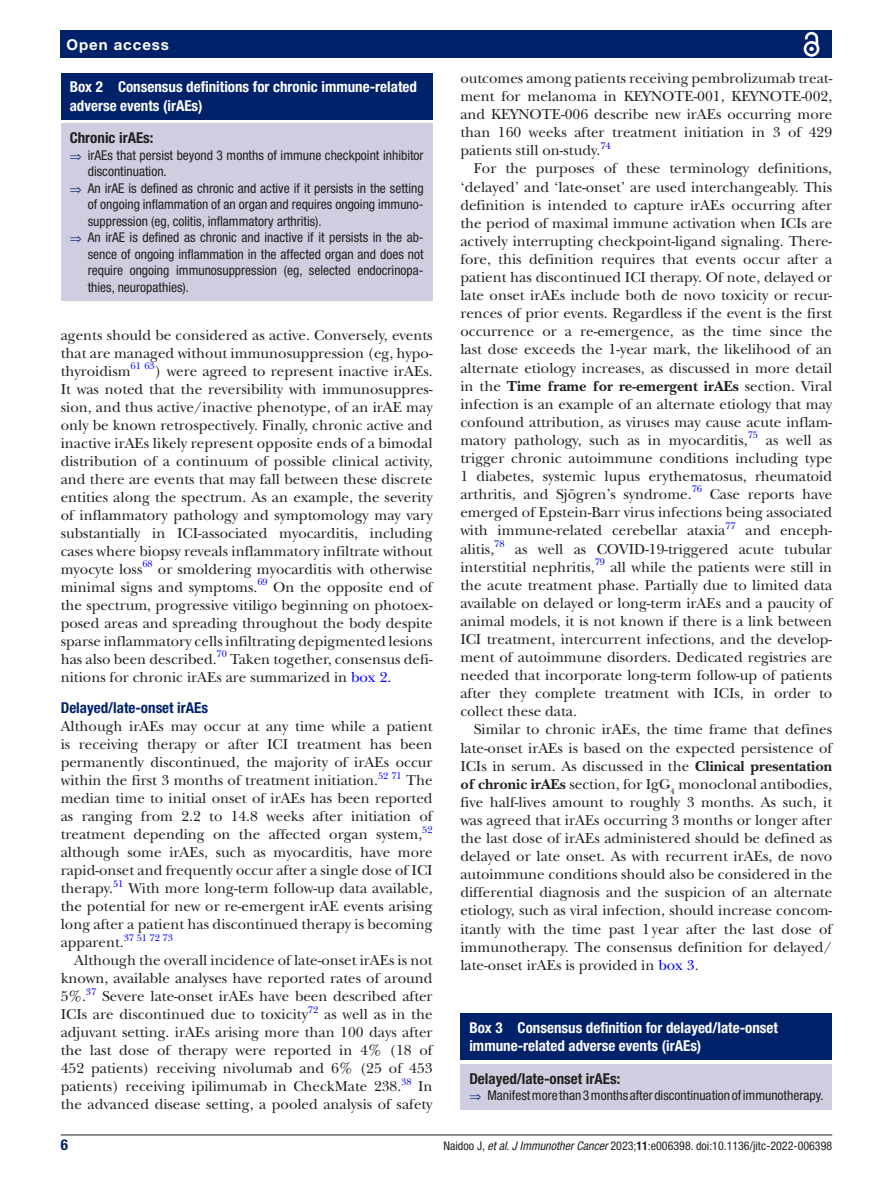
<style>
.page{position:relative;width:893px;height:1191px;background:#fff}
.page>*{position:absolute;margin:0;border:0;box-sizing:border-box;transform-origin:0 0}
.t1{font:15px/18.1px "New Baskerville";color:#231f20;text-align:justify}
.t2{font:700 condensed 15px/18px "Helvetica Neue LT Std";color:#fff}
.t3{font:700 condensed 15px "Helvetica Neue LT Std";color:#231f20}
.t4{font:700 condensed 15px "Helvetica Neue LT Std";color:#00226b}
.t5{font:700 15px "Helvetica Neue LT Std";letter-spacing:.065em;color:#fff}
.t6{font:condensed 13.5px "Helvetica Neue LT Std";color:#231f20}
.t7{font:condensed 12px "Helvetica Neue LT Std";color:#231f20}
.t8{font:9.9px "New Baskerville";color:#00f}
.s1{color:#00226b}
.s2{color:#00f}
.s3{font-weight:700}
.s4{font-style:italic}
</style>
<div class="page">
<hr style="left:61px;top:1134px;width:771px;height:1px;background:#231f20">
<div style="left:61px;top:31px;width:771px;height:27px;background:#00226b"></div>
<svg style="left:803px;top:31px;width:17px;height:26px"></svg>
<div style="left:61px;top:73px;width:372px;height:46px;background:#00226b"></div>
<div style="left:61px;top:124px;width:372px;height:177px;background:#d0cde0"></div>
<div style="left:460px;top:1013px;width:372px;height:47px;background:#00226b"></div>
<div style="left:460px;top:1064px;width:372px;height:45px;background:#d0cde0"></div>
<p class="t5" style="left:66px;top:35px;width:104px">Open access</p>
<p class="t2" style="left:70px;top:78px;width:349px">Box 2 Consensus definitions for chronic immune-related adverse events (irAEs)</p>
<p class="t3" style="left:70px;top:129px;width:85px">Chronic irAEs:</p>
<p class="t6" style="left:70px;top:147px;width:355px"><span class="s1">⇒</span> irAEs that persist beyond 3 months of immune checkpoint inhibitor</p>
<p class="t6" style="left:88px;top:164px;width:81px">discontinuation.</p>
<p class="t6" style="left:70px;top:180px;width:355px"><span class="s1">⇒</span> An irAE is defined as chronic and active if it persists in the setting</p>
<p class="t6" style="left:88px;top:197px;width:337px">of ongoing inflammation of an organ and requires ongoing immuno-</p>
<p class="t6" style="left:88px;top:213px;width:235px">suppression (eg, colitis, inflammatory arthritis).</p>
<p class="t6" style="left:70px;top:230px;width:355px"><span class="s1">⇒</span> An irAE is defined as chronic and inactive if it persists in the ab-</p>
<p class="t6" style="left:88px;top:246px;width:337px">sence of ongoing inflammation in the affected organ and does not</p>
<p class="t6" style="left:88px;top:263px;width:337px">require ongoing immunosuppression (eg, selected endocrinopa-</p>
<p class="t6" style="left:88px;top:279px;width:103px">thies, neuropathies).</p>
<p class="t1" style="left:61px;top:326px;width:373px">agents should be considered as active. Conversely, events that are managed without immunosuppression (eg, hypo&shy;thyroidism</p>
<p class="t8" style="left:131px;top:360px;width:26px">61 63</p>
<p class="t1" style="left:61px;top:362px;width:373px;text-indent:94px">) were agreed to represent inactive irAEs.<br>It was noted that the reversibility with immunosuppres&shy;sion, and thus active/inactive phenotype, of an irAE may only be known retrospectively. Finally, chronic active and inactive irAEs likely represent opposite ends of a bimodal distribution of a continuum of possible clinical activity, and there are events that may fall between these discrete entities along the spectrum. As an example, the severity of inflammatory pathology and symptomology may vary substantially in ICI-associated myocarditis, including cases where biopsy reveals inflammatory infiltrate without myocyte loss</p>
<p class="t8" style="left:142px;top:558px;width:12px">68</p>
<p class="t1" style="left:61px;top:560px;width:373px;text-indent:97px">or smoldering myocarditis with otherwise minimal signs and symptoms.</p>
<p class="t8" style="left:257px;top:576px;width:12px">69</p>
<p class="t1" style="left:61px;top:578px;width:373px;text-indent:213px">On the opposite end of the spectrum, progressive vitiligo beginning on photoex&shy;posed areas and spreading throughout the body despite sparse inflammatory cells infiltrating depigmented lesions has also been described.</p>
<p class="t8" style="left:217px;top:648px;width:12px">70</p>
<p class="t1" style="left:61px;top:650px;width:373px;text-indent:169px">Taken together, consensus defi&shy;nitions for chronic irAEs are summarized in <span class="s2">box 2</span>.</p>
<p class="t4" style="left:61px;top:699px;width:149px">Delayed/late-onset irAEs</p>
<p class="t1" style="left:61px;top:717px;width:373px">Although irAEs may occur at any time while a patient is receiving therapy or after ICI treatment has been permanently discontinued, the majority of irAEs occur within the first 3 months of treatment initiation.</p>
<p class="t8" style="left:378px;top:769px;width:25px">52 71</p>
<p class="t1" style="left:61px;top:771px;width:373px;text-indent:345px">The median time to initial onset of irAEs has been reported as ranging from 2.2 to 14.8 weeks after initiation of treatment depending on the affected organ system,</p>
<p class="t8" style="left:422px;top:823px;width:12px">52</p>
<p class="t1" style="left:61px;top:843px;width:373px">although some irAEs, such as myocarditis, have more rapid-onset and frequently occur after a single dose of ICI therapy.</p>
<p class="t8" style="left:113px;top:877px;width:12px">51</p>
<p class="t1" style="left:61px;top:879px;width:373px;text-indent:68px">With more long-term follow-up data available, the potential for new or re-emergent irAE events arising long after a patient has discontinued therapy is becoming apparent.</p>
<p class="t8" style="left:124px;top:931px;width:51px">37 51 72 73</p>
<p class="t1" style="left:61px;top:951px;width:373px;text-indent:13px">Although the overall incidence of late-onset irAEs is not known, available analyses have reported rates of around 5%.</p>
<p class="t8" style="left:86px;top:985px;width:12px">37</p>
<p class="t1" style="left:61px;top:987px;width:373px;text-indent:41px">Severe late-onset irAEs have been described after<br>ICIs are discontinued due to toxicity</p>
<p class="t8" style="left:308px;top:1003px;width:12px">72</p>
<p class="t1" style="left:61px;top:1005px;width:373px;text-indent:263px">as well as in the adjuvant setting. irAEs arising more than 100 days after the last dose of therapy were reported in 4% (18 of 452 patients) receiving nivolumab and 6% (25 of 453 patients) receiving ipilimumab in CheckMate 238.</p>
<p class="t8" style="left:401px;top:1075px;width:12px">38</p>
<p class="t1" style="left:61px;top:1077px;width:373px;text-align:right">In<br>the advanced disease setting, a pooled analysis of safety</p>
<p class="t1" style="left:460px;top:69px;width:373px">outcomes among patients receiving pembrolizumab treat&shy;ment for melanoma in KEYNOTE-001, KEYNOTE-002, and KEYNOTE-006 describe new irAEs occurring more than 160 weeks after treatment initiation in 3 of 429 patients still on-study.<sup>74</sup></p>
<p class="t1" style="left:460px;top:160px;width:373px;text-indent:14px">For the purposes of these terminology definitions, ‘delayed’ and ‘late-onset’ are used interchangeably. This definition is intended to capture irAEs occurring after the period of maximal immune activation when ICIs are actively interrupting checkpoint-ligand signaling. There&shy;fore, this definition requires that events occur after a patient has discontinued ICI therapy. Of note, delayed or late onset irAEs include both de novo toxicity or recur&shy;rences of prior events. Regardless if the event is the first occurrence or a re-emergence, as the time since the last dose exceeds the 1-year mark, the likelihood of an alternate etiology increases, as discussed in more detail in the <span class="s3">Time frame for re-emergent irAEs</span> section. Viral infection is an example of an alternate etiology that may confound attribution, as viruses may cause acute inflam&shy;matory pathology, such as in myocarditis,</p>
<p class="t8" style="left:748px;top:429px;width:12px">75</p>
<p class="t1" style="left:460px;top:431px;width:373px;text-indent:305px">as well as trigger chronic autoimmune conditions including type 1 diabetes, systemic lupus erythematosus, rheumatoid arthritis, and Sjögren’s syndrome.<sup>76</sup></p>
<p class="t1" style="left:460px;top:485px;width:373px;text-indent:249px">Case reports have emerged of Epstein-Barr virus infections being associated with immune-related cerebellar ataxia</p>
<p class="t8" style="left:725px;top:520px;width:12px">77</p>
<p class="t1" style="left:745px;top:521px;width:88px">and enceph-</p>
<p class="t8" style="left:494px;top:538px;width:12px">78</p>
<p class="t1" style="left:460px;top:539px;width:373px;text-indent:55px">as well as COVID-19-triggered acute tubular interstitial nephritis,</p>
<p class="t1" style="left:460px;top:539px;width:35px">alitis,</p>
<p class="t8" style="left:595px;top:556px;width:12px">79</p>
<p class="t1" style="left:460px;top:558px;width:373px;text-indent:150px">all while the patients were still in the acute treatment phase. Partially due to limited data available on delayed or long-term irAEs and a paucity of animal models, it is not known if there is a link between ICI treatment, intercurrent infections, and the develop&shy;ment of autoimmune disorders. Dedicated registries are needed that incorporate long-term follow-up of patients after they complete treatment with ICIs, in order to collect these data.</p>
<p class="t1" style="left:460px;top:720px;width:373px;text-indent:14px">Similar to chronic irAEs, the time frame that defines late-onset irAEs is based on the expected persistence of ICIs in serum. As discussed in the <span class="s3">Clinical presentation of chronic irAEs</span> section, for IgG<sub>4</sub> monoclonal antibodies, five half-lives amount to roughly 3 months. As such, it was agreed that irAEs occurring 3 months or longer after the last dose of irAEs administered should be defined as delayed or late onset. As with recurrent irAEs, de novo autoimmune conditions should also be considered in the differential diagnosis and the suspicion of an alternate etiology, such as viral infection, should increase concom&shy;itantly with the time past 1year after the last dose of immunotherapy. The consensus definition for delayed/ late-onset irAEs is provided in <span class="s2">box 3</span>.</p>
<p class="t2" style="left:469px;top:1018px;width:310px">Box 3 Consensus definition for delayed/late-onset immune-related adverse events (irAEs)</p>
<p class="t3" style="left:469px;top:1069px;width:152px">Delayed/late-onset irAEs:</p>
<p class="t6" style="left:469px;top:1087px;width:356px"><span class="s1">⇒</span> Manifest more than 3 months after discontinuation of immunotherapy.</p>
<p class="t4" style="left:61px;top:1135px;width:9px">6</p>
<p class="t7" style="left:444px;top:1138px;width:390px">Naidoo J, <span class="s4">et al</span>. <span class="s4">J Immunother Cancer</span> 2023;<span class="s3">11</span>:e006398. doi:10.1136/jitc-2022-006398</p>
</div>
